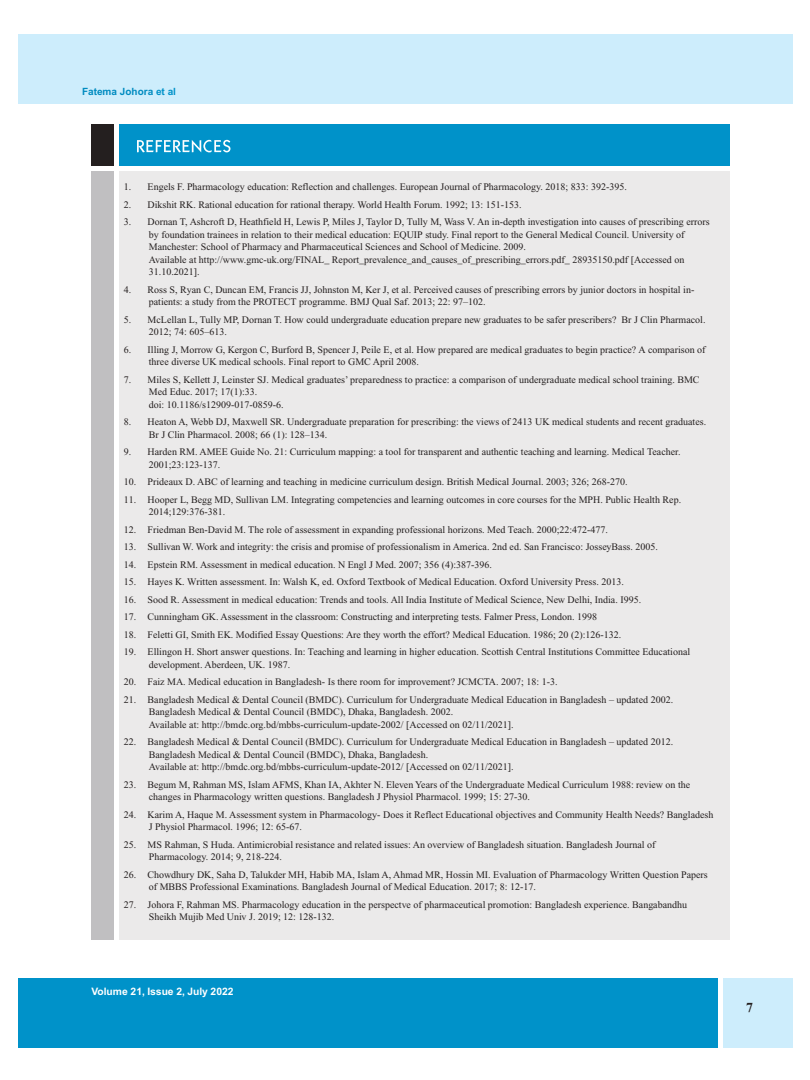
<style>
.page{position:relative;width:810px;height:1080px;background:#fff}
.page>*{position:absolute;margin:0;border:0;box-sizing:border-box;transform-origin:0 0}
.t1{font:700 13.75px "Times New Roman";color:#241f1f}
.t2{font:700 10.25px "Helvetica";color:#fff}
.t3{font:10px/12.5px "Times New Roman";color:#241f1f}
.t4{font:700 10px "Helvetica";color:#008bc0}
.s1{color:#0092c9}
</style>
<div class="page">
<div style="left:18px;top:35px;width:774px;height:69px;background:#cdedfc"></div>
<div style="left:18px;top:978px;width:699px;height:70px;background:#0092c9"></div>
<div style="left:723px;top:978px;width:69px;height:70px;background:#cdedfc"></div>
<div style="left:92px;top:124px;width:22px;height:42px;background:#241f1f"></div>
<div style="left:119px;top:171px;width:611px;height:768px;background:#ebeaea"></div>
<div style="left:92px;top:171px;width:22px;height:768px;background:#c0bfc1"></div>
<div style="left:119px;top:124px;width:611px;height:42px;background:#0092c9"></div>
<svg style="left:137px;top:140px;width:93px;height:12px"></svg>
<p class="t4" style="left:82px;top:85px;width:95px">Fatema Johora <span class="s1">et al</span></p>
<p class="t3" style="left:124px;top:181px;width:505px">1. Engels F. Pharmacology education: Reflection and challenges. European Journal of Pharmacology. 2018; 833: 392-395.</p>
<p class="t3" style="left:124px;top:198px;width:399px">2. Dikshit RK. Rational education for rational therapy. World Health Forum. 1992; 13: 151-153.</p>
<p class="t3" style="left:149px;top:216px;width:562px;text-indent:-25px">3. Dornan T, Ashcroft D, Heathfield H, Lewis P, Miles J, Taylor D, Tully M, Wass V. An in-depth investigation into causes of prescribing errors by foundation trainees in relation to their medical education: EQUIP study. Final report to the General Medical Council. University of Manchester: School of Pharmacy and Pharmaceutical Sciences and School of Medicine. 2009.<br>Available at http://www.gmc-uk.org/FINAL_ Report_prevalence_and_causes_of_prescribing_errors.pdf_ 28935150.pdf [Accessed on 31.10.2021].</p>
<p class="t3" style="left:149px;top:283px;width:547px;text-indent:-25px">4. Ross S, Ryan C, Duncan EM, Francis JJ, Johnston M, Ker J, et al. Perceived causes of prescribing errors by junior doctors in hospital in&shy;patients: a study from the PROTECT programme. BMJ Qual Saf. 2013; 22: 97–102.</p>
<p class="t3" style="left:149px;top:313px;width:558px;text-indent:-25px">5. McLellan L, Tully MP, Dornan T. How could undergraduate education prepare new graduates to be safer prescribers? Br J Clin Pharmacol.<br>2012; 74: 605–613.</p>
<p class="t3" style="left:149px;top:343px;width:558px;text-indent:-25px">6. Illing J, Morrow G, Kergon C, Burford B, Spencer J, Peile E, et al. How prepared are medical graduates to begin practice? A comparison of three diverse UK medical schools. Final report to GMC April 2008.</p>
<p class="t3" style="left:149px;top:373px;width:552px;text-indent:-25px">7. Miles S, Kellett J, Leinster SJ. Medical graduates’ preparedness to practice: a comparison of undergraduate medical school training. BMC<br>Med Educ. 2017; 17(1):33.<br>doi: 10.1186/s12909-017-0859-6.</p>
<p class="t3" style="left:149px;top:416px;width:559px;text-indent:-25px">8. Heaton A, Webb DJ, Maxwell SR. Undergraduate preparation for prescribing: the views of 2413 UK medical students and recent graduates.<br>Br J Clin Pharmacol. 2008; 66 (1): 128–134.</p>
<p class="t3" style="left:149px;top:446px;width:533px;text-indent:-25px">9. Harden RM. AMEE Guide No. 21: Curriculum mapping: a tool for transparent and authentic teaching and learning. Medical Teacher.<br>2001;23:123-137.</p>
<p class="t3" style="left:124px;top:476px;width:505px">10. Prideaux D. ABC of learning and teaching in medicine curriculum design. British Medical Journal. 2003; 326; 268-270.</p>
<p class="t3" style="left:149px;top:493px;width:534px;text-indent:-25px">11. Hooper L, Begg MD, Sullivan LM. Integrating competencies and learning outcomes in core courses for the MPH. Public Health Rep.<br>2014;129:376-381.</p>
<p class="t3" style="left:124px;top:523px;width:486px">12. Friedman Ben-David M. The role of assessment in expanding professional horizons. Med Teach. 2000;22:472-477.</p>
<p class="t3" style="left:124px;top:541px;width:536px">13. Sullivan W. Work and integrity: the crisis and promise of professionalism in America. 2nd ed. San Francisco: JosseyBass. 2005.</p>
<p class="t3" style="left:124px;top:558px;width:370px">14. Epstein RM. Assessment in medical education. N Engl J Med. 2007; 356 (4):387-396.</p>
<p class="t3" style="left:124px;top:576px;width:502px">15. Hayes K. Written assessment. In: Walsh K, ed. Oxford Textbook of Medical Education. Oxford University Press. 2013.</p>
<p class="t3" style="left:124px;top:593px;width:519px">16. Sood R. Assessment in medical education: Trends and tools. All India Institute of Medical Science, New Delhi, India. I995.</p>
<p class="t3" style="left:124px;top:611px;width:475px">17. Cunningham GK. Assessment in the classroom: Constructing and interpreting tests. Falmer Press, London. 1998</p>
<p class="t3" style="left:124px;top:628px;width:499px">18. Feletti GI, Smith EK. Modified Essay Questions: Are they worth the effort? Medical Education. 1986; 20 (2):126-132.</p>
<p class="t3" style="left:149px;top:646px;width:543px;text-indent:-25px">19. Ellingon H. Short answer questions. In: Teaching and learning in higher education. Scottish Central Institutions Committee Educational development. Aberdeen, UK. 1987.</p>
<p class="t3" style="left:124px;top:676px;width:435px">20. Faiz MA. Medical education in Bangladesh- Is there room for improvement? JCMCTA. 2007; 18: 1-3.</p>
<p class="t3" style="left:149px;top:693px;width:526px;text-indent:-25px">21. Bangladesh Medical &amp; Dental Council (BMDC). Curriculum for Undergraduate Medical Education in Bangladesh – updated 2002.<br>Bangladesh Medical &amp; Dental Council (BMDC), Dhaka, Bangladesh. 2002.<br>Available at: http://bmdc.org.bd/mbbs-curriculum-update-2002/ [Accessed on 02/11/2021].</p>
<p class="t3" style="left:149px;top:736px;width:526px;text-indent:-25px">22. Bangladesh Medical &amp; Dental Council (BMDC). Curriculum for Undergraduate Medical Education in Bangladesh – updated 2012.<br>Bangladesh Medical &amp; Dental Council (BMDC), Dhaka, Bangladesh.<br>Available at: http://bmdc.org.bd/mbbs-curriculum-update-2012/ [Accessed on 02/11/2021].</p>
<p class="t3" style="left:149px;top:778px;width:543px;text-indent:-25px">23. Begum M, Rahman MS, Islam AFMS, Khan IA, Akhter N. Eleven Years of the Undergraduate Medical Curriculum 1988: review on the changes in Pharmacology written questions. Bangladesh J Physiol Pharmacol. 1999; 15: 27-30.</p>
<p class="t3" style="left:149px;top:808px;width:566px;text-indent:-25px">24. Karim A, Haque M. Assessment system in Pharmacology- Does it Reflect Educational objectives and Community Health Needs? Bangladesh<br>J Physiol Pharmacol. 1996; 12: 65-67.</p>
<p class="t3" style="left:149px;top:838px;width:508px;text-indent:-25px">25. MS Rahman, S Huda. Antimicrobial resistance and related issues: An overview of Bangladesh situation. Bangladesh Journal of<br>Pharmacology. 2014; 9, 218-224.</p>
<p class="t3" style="left:149px;top:868px;width:560px;text-indent:-25px">26. Chowdhury DK, Saha D, Talukder MH, Habib MA, Islam A, Ahmad MR, Hossin MI. Evaluation of Pharmacology Written Question Papers of MBBS Professional Examinations. Bangladesh Journal of Medical Education. 2017; 8: 12-17.</p>
<p class="t3" style="left:149px;top:898px;width:540px;text-indent:-25px">27. Johora F, Rahman MS. Pharmacology education in the perspectve of pharmaceutical promotion: Bangladesh experience. Bangabandhu<br>Sheikh Mujib Med Univ J. 2019; 12: 128-132.</p>
<p class="t2" style="left:92px;top:986px;width:143px">Volume 21, Issue 2, July 2022</p>
<h1 class="t1" style="left:746px;top:1000px;width:8px">7</h1>
</div>
